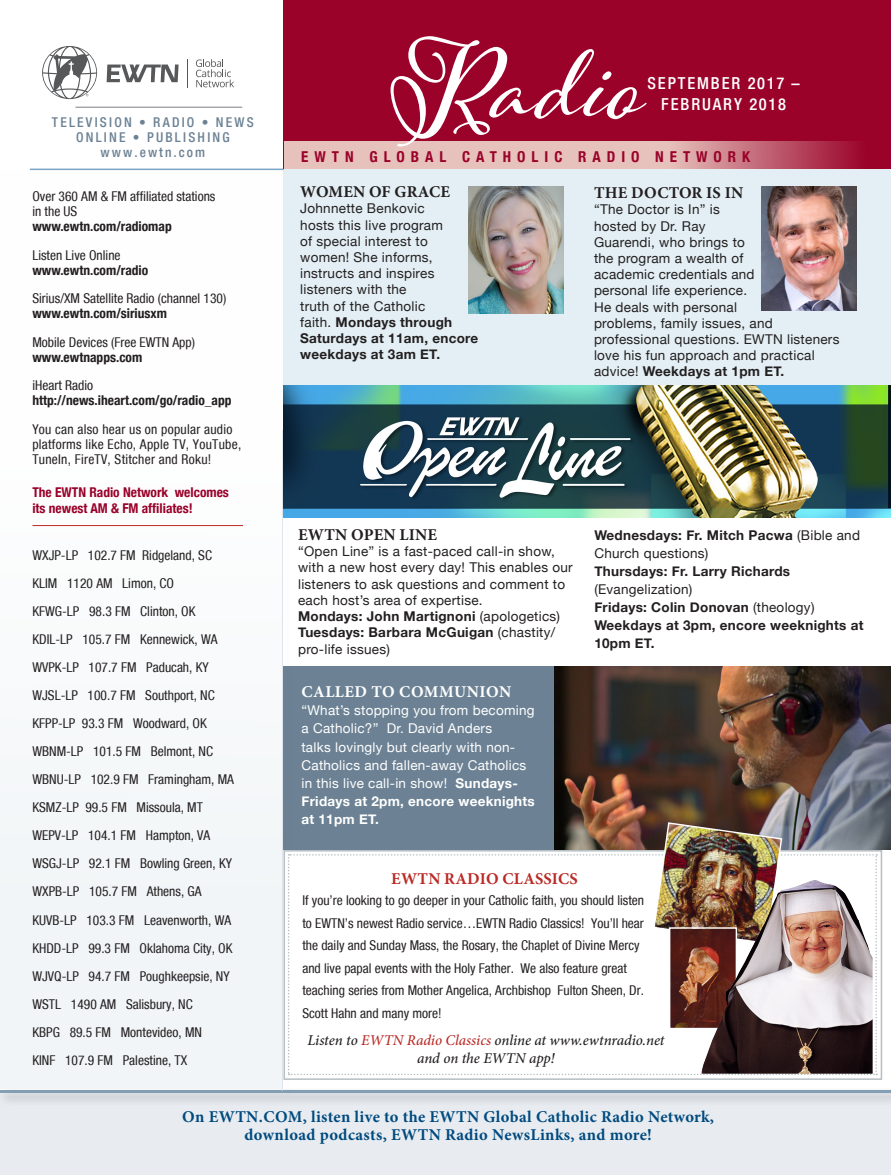
<style>
.page{position:relative;width:891px;height:1175px;background:#fff}
.page>*{position:absolute;margin:0;border:0;box-sizing:border-box;transform-origin:0 0}
.t1{font:700 133.65px "Adorn S Pomander";letter-spacing:.01em;color:#fff}
.t2{font:700 16.5px "Minion Pro";letter-spacing:.02em;color:#004a7f}
.t3{font:700 16.5px "Minion Pro";letter-spacing:.01em;color:#231f20}
.t4{font:500 condensed 16.5px "Helvetica Neue";letter-spacing:.115em;color:#fff}
.t5{font:700 16.5px "Minion Pro";letter-spacing:.03em;color:#fff}
.t6{font:700 16.5px "Minion Pro";letter-spacing:.01em;color:#ba2b26}
.t7{font:italic 500 15px/18px "Minion Pro";letter-spacing:-.005em;color:#231f20;text-align:center}
.t8{font:700 condensed 15px "Helvetica Neue";letter-spacing:.4em;color:#9a022a}
.t9{font:condensed 13.5px/22.5px "Helvetica Neue";color:#231f20}
.t10{font:13.5px/16.2px "Helvetica Neue";letter-spacing:.02em;color:#231f20}
.t11{font:13.5px/18px "Helvetica Neue";letter-spacing:.02em;color:#fff}
.t12{font:700 13.5px/18px "Helvetica Neue";letter-spacing:.02em;color:#231f20}
.t13{font:condensed 13.5px/15px "Helvetica Neue";letter-spacing:.02em;color:#231f20}
.t14{font:700 condensed 13.5px/15px "Helvetica Neue";color:#231f20}
.t15{font:700 condensed 13.5px/16.2px "Helvetica Neue";color:#9a022a}
.t16{font:500 condensed 13.5px "Helvetica Neue";letter-spacing:.165em;color:#6c8294}
.s1{font-weight:700}
.s2{font-weight:400}
.s3{color:#ba2b26}
</style>
<div class="page">
<div style="left:283px;top:168px;width:608px;height:220px;background:#e3eff4"></div>
<div style="left:0;top:1089px;width:891px;height:85px;background:#e8ecf0"></div>
<div style="left:0;top:1086px;width:891px;height:20px;background:#231f20;opacity:.33"></div>
<hr style="left:0;top:1090px;width:891px;height:3px;background:#849fb3">
<div style="left:284px;top:666px;width:607px;height:184px;background:#6c8294"></div>
<div style="left:0;top:170px;width:283px;height:918px;background:#f9fbfb"></div>
<img style="left:554px;top:666px;width:337px;height:184px">
<hr style="left:32px;top:525px;width:211px;height:1px;background:#ba2b26">
<div style="left:279px;top:429px;width:17px;height:673px;background:#231f20;opacity:.33"></div>
<hr style="left:282px;top:430px;width:1px;height:661px;background:#d6dde5">
<svg style="left:288px;top:821px;width:589px;height:254px"></svg>
<img style="left:671px;top:929px;width:31px;height:98px">
<div style="left:669px;top:927px;width:68px;height:102px;border:1px solid #fff"></div>
<img style="left:702px;top:880px;width:171px;height:193px">
<img style="left:468px;top:186px;width:95px;height:127px">
<hr style="left:30px;top:169px;width:254px;height:1px;background:#7ba5c5">
<div style="left:284px;top:1px;width:607px;height:168px;background:#9a022a"></div>
<svg style="left:284px;top:142px;width:572px;height:27px;background:#daa3a4"></svg>
<svg style="left:42px;top:46px;width:55px;height:53px"></svg>
<svg style="left:107px;top:65px;width:72px;height:17px"></svg>
<svg style="left:187px;top:59px;width:1px;height:29px"></svg>
<svg style="left:196px;top:59px;width:38px;height:28px"></svg>
<hr style="left:76px;top:107px;width:166px;height:1px;background:#7c7e81">
<img style="left:761px;top:186px;width:95px;height:125px">
<img style="left:283px;top:386px;width:608px;height:131px">
<p class="t16" style="left:52px;top:114px;width:203px">TELEVISION • RADIO • NEWS</p>
<p class="t16" style="left:76px;top:129px;width:155px">ONLINE • PUBLISHING</p>
<p class="t16" style="left:101px;top:144px;width:106px">www.ewtn.com</p>
<p class="t9" style="left:32px;top:189px;width:185px;line-height:15px">Over 360 AM &amp; FM affiliated stations in the US <span class="s1">www.ewtn.com/radiomap</span></p>
<p class="t14" style="left:32px;top:247px;width:117px"><span class="s2">Listen Live Online </span>www.ewtn.com/radio</p>
<p class="t9" style="left:32px;top:291px;width:195px;line-height:15px">Sirius/XM Satellite Radio (channel 130) <span class="s1">www.ewtn.com/siriusxm</span></p>
<p class="t9" style="left:32px;top:334px;width:164px;line-height:15px">Mobile Devices (Free EWTN App) <span class="s1">www.ewtnapps.com</span></p>
<p class="t14" style="left:32px;top:378px;width:201px"><span class="s2">iHeart Radio </span>http://news.iheart.com/go/radio_app</p>
<p class="t13" style="left:32px;top:421px;width:210px">You can also hear us on popular audio platforms like Echo, Apple TV, YouTube,<br>TuneIn, FireTV, Stitcher and Roku!</p>
<p class="t15" style="left:32px;top:483px;width:198px">The EWTN Radio Network welcomes its newest AM &amp; FM affiliates!</p>
<p class="t9" style="left:32px;top:543px;width:181px">WXJP-LP 102.7 FM Ridgeland, SC</p>
<p class="t9" style="left:32px;top:571px;width:143px">KLIM 1120 AM Limon, CO</p>
<p class="t9" style="left:32px;top:599px;width:165px">KFWG-LP 98.3 FM Clinton, OK</p>
<p class="t9" style="left:32px;top:627px;width:187px">KDIL-LP 105.7 FM Kennewick, WA</p>
<p class="t9" style="left:32px;top:655px;width:178px">WVPK-LP 107.7 FM Paducah, KY</p>
<p class="t9" style="left:32px;top:683px;width:184px">WJSL-LP 100.7 FM Southport, NC</p>
<p class="t9" style="left:32px;top:712px;width:176px">KFPP-LP 93.3 FM Woodward, OK</p>
<p class="t9" style="left:32px;top:740px;width:182px">WBNM-LP 101.5 FM Belmont, NC</p>
<p class="t9" style="left:32px;top:768px;width:203px">WBNU-LP 102.9 FM Framingham, MA</p>
<p class="t9" style="left:32px;top:796px;width:172px">KSMZ-LP 99.5 FM Missoula, MT</p>
<p class="t9" style="left:32px;top:824px;width:179px">WEPV-LP 104.1 FM Hampton, VA</p>
<p class="t9" style="left:32px;top:852px;width:201px">WSGJ-LP 92.1 FM Bowling Green, KY</p>
<p class="t9" style="left:32px;top:880px;width:171px">WXPB-LP 105.7 FM Athens, GA</p>
<p class="t9" style="left:32px;top:908px;width:200px">KUVB-LP 103.3 FM Leavenworth, WA</p>
<p class="t9" style="left:32px;top:936px;width:202px">KHDD-LP 99.3 FM Oklahoma City, OK</p>
<p class="t9" style="left:32px;top:964px;width:199px">WJVQ-LP 94.7 FM Poughkeepsie, NY</p>
<p class="t9" style="left:32px;top:992px;width:162px">WSTL 1490 AM Salisbury, NC</p>
<p class="t9" style="left:32px;top:1020px;width:171px">KBPG 89.5 FM Montevideo, MN</p>
<p class="t9" style="left:32px;top:1048px;width:156px">KINF 107.9 FM Palestine, TX</p>
<p class="t1" style="left:392px;top:-11px;width:254px">Radio</p>
<p class="t4" style="left:647px;top:73px;width:154px">SEPTEMBER 2017 –</p>
<p class="t4" style="left:661px;top:94px;width:126px">FEBRUARY 2018</p>
<p class="t8" style="left:301px;top:148px;width:451px">EWTN GLOBAL CATHOLIC RADIO NETWORK</p>
<p class="t3" style="left:300px;top:180px;width:151px">WOMEN OF GRACE</p>
<p class="t10" style="left:300px;top:200px;width:180px">Johnnette Benkovic<br>hosts this live program<br>of special interest to women! She informs, instructs and inspires listeners with the<br>truth of the Catholic<br>faith. <span class="s1">Mondays through<br>Saturdays at 11am, encore weekdays at 3am ET.</span></p>
<p class="t3" style="left:594px;top:181px;width:151px">THE DOCTOR IS IN</p>
<p class="t10" style="left:594px;top:201px;width:247px">“The Doctor is In” is<br>hosted by Dr. Ray<br>Guarendi, who brings to<br>the program a wealth of<br>academic credentials and<br>personal life experience.<br>He deals with personal<br>problems, family issues, and professional questions. EWTN listeners love his fun approach and practical advice! <span class="s1">Weekdays at 1pm ET.</span></p>
<p class="t3" style="left:298px;top:523px;width:140px">EWTN OPEN LINE</p>
<p class="t10" style="left:298px;top:543px;width:276px">“Open Line” is a fast-paced call-in show, with a new host every day! This enables our listeners to ask questions and comment to each host’s area of expertise.</p>
<p class="t12" style="left:298px;top:607px;width:263px">Mondays: John Martignoni <span class="s2">(apologetics)</span></p>
<p class="t10" style="left:298px;top:624px;width:259px"><span class="s1">Tuesdays: Barbara McGuigan</span> (chastity/ pro-life issues)</p>
<p class="t5" style="left:302px;top:680px;width:211px">CALLED TO COMMUNION</p>
<p class="t11" style="left:301px;top:701px;width:235px">“What’s stopping you from becoming a Catholic?” Dr. David Anders<br>talks lovingly but clearly with non-<br>Catholics and fallen-away Catholics in this live call-in show! <span class="s1">Sundays-<br>Fridays at 2pm, encore weeknights at 11pm ET.</span></p>
<p class="t10" style="left:594px;top:526px;width:267px;line-height:18px"><span class="s1">Wednesdays: Fr. Mitch Pacwa</span> (Bible and<br>Church questions)</p>
<p class="t12" style="left:594px;top:562px;width:197px">Thursdays: Fr. Larry Richards <span class="s2">(Evangelization)</span></p>
<p class="t12" style="left:594px;top:598px;width:222px">Fridays: Colin Donovan <span class="s2">(theology)</span></p>
<p class="t12" style="left:594px;top:616px;width:271px">Weekdays at 3pm, encore weeknights at<br>10pm ET.</p>
<p class="t6" style="left:391px;top:866px;width:188px">EWTN RADIO CLASSICS</p>
<p class="t9" style="left:302px;top:889px;width:343px">If you’re looking to go deeper in your Catholic faith, you should listen to EWTN’s newest Radio service…EWTN Radio Classics! You’ll hear the daily and Sunday Mass, the Rosary, the Chaplet of Divine Mercy and live papal events with the Holy Father. We also feature great teaching series from Mother Angelica, Archbishop Fulton Sheen, Dr.<br>Scott Hahn and many more!</p>
<p class="t7" style="left:307px;top:1030px;width:359px">Listen to <span class="s3">EWTN Radio Classics</span> online at www.ewtnradio.net and on the EWTN app!</p>
<p class="t2" style="left:182px;top:1105px;width:533px">On EWTN.COM, listen live to the EWTN Global Catholic Radio Network,</p>
<p class="t2" style="left:244px;top:1123px;width:409px">download podcasts, EWTN Radio NewsLinks, and more!</p>
</div>
